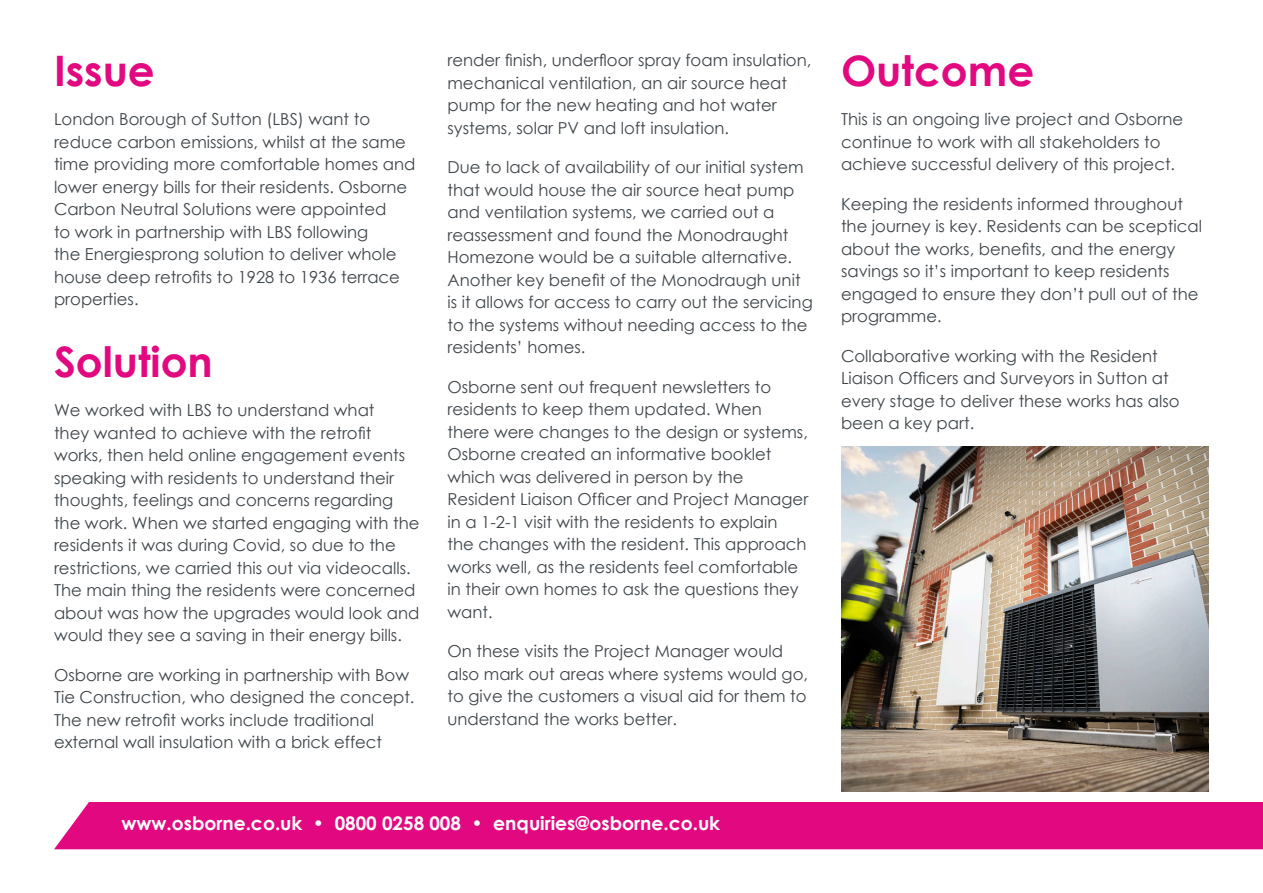
<style>
.page{position:relative;width:1263px;height:893px;background:#fff}
.page>*{position:absolute;margin:0;border:0;box-sizing:border-box;transform-origin:0 0}
.Main_header{font:700 42px "Century Gothic";color:#e20980}
.t1{font:700 18.75px "Century Gothic";color:#fff}
.Bullets{font:16.5px/22.5px "Century Gothic";color:#3f454a}
.Main_body_text{font:16.5px/22.5px "Century Gothic";color:#3f454a}
</style>
<div class="page">
<div style="left:54px;top:802px;width:1209px;height:47px;background:#e20980"></div>
<img style="left:842px;top:446px;width:367px;height:346px">
<p class="Main_header" style="left:54px;top:38px;width:102px">Issue</p>
<p class="Bullets" style="left:54px;top:108px;width:363px">London Borough of Sutton (LBS) want to reduce carbon emissions, whilst at the same time providing more comfortable homes and lower energy bills for their residents. Osborne Carbon Neutral Solutions were appointed<br>to work in partnership with LBS following<br>the Energiesprong solution to deliver whole house deep retrofits to 1928 to 1936 terrace properties.</p>
<p class="Main_header" style="left:54px;top:330px;width:160px">Solution</p>
<p class="Bullets" style="left:54px;top:399px;width:367px">We worked with LBS to understand what<br>they wanted to achieve with the retrofit works, then held online engagement events speaking with residents to understand their thoughts, feelings and concerns regarding the work. When we started engaging with the residents it was during Covid, so due to the restrictions, we carried this out via videocalls.<br>The main thing the residents were concerned about was how the upgrades would look and would they see a saving in their energy bills.</p>
<p class="Bullets" style="left:54px;top:663px;width:362px">Osborne are working in partnership with Bow Tie Construction, who designed the concept.<br>The new retrofit works include traditional external wall insulation with a brick effect</p>
<p class="Bullets" style="left:447px;top:49px;width:365px">render finish, underfloor spray foam insulation, mechanical ventilation, an air source heat pump for the new heating and hot water systems, solar PV and loft insulation.</p>
<p class="Bullets" style="left:447px;top:156px;width:367px">Due to lack of availability of our initial system that would house the air source heat pump and ventilation systems, we carried out a reassessment and found the Monodraught Homezone would be a suitable alternative.<br>Another key benefit of the Monodraugh unit is it allows for access to carry out the servicing to the systems without needing access to the residents’ homes.</p>
<p class="Bullets" style="left:447px;top:375px;width:362px">Osborne sent out frequent newsletters to residents to keep them updated. When<br>there were changes to the design or systems, Osborne created an informative booklet which was delivered in person by the Resident Liaison Officer and Project Manager in a 1-2-1 visit with the residents to explain<br>the changes with the resident. This approach works well, as the residents feel comfortable in their own homes to ask the questions they want.</p>
<p class="Bullets" style="left:447px;top:640px;width:362px">On these visits the Project Manager would also mark out areas where systems would go, to give the customers a visual aid for them to understand the works better.</p>
<p class="t1" style="left:121px;top:809px;width:600px">www.osborne.co.uk • 0800 0258 008 • enquiries@osborne.co.uk</p>
<p class="Main_header" style="left:841px;top:38px;width:195px">Outcome</p>
<p class="Main_body_text" style="left:841px;top:108px;width:344px">This is an ongoing live project and Osborne continue to work with all stakeholders to achieve successful delivery of this project.</p>
<p class="Main_body_text" style="left:841px;top:192px;width:363px">Keeping the residents informed throughout the journey is key. Residents can be sceptical about the works, benefits, and the energy savings so it’s important to keep residents engaged to ensure they don’t pull out of the programme.</p>
<p class="Main_body_text" style="left:841px;top:344px;width:340px">Collaborative working with the Resident Liaison Officers and Surveyors in Sutton at every stage to deliver these works has also been a key part.</p>
</div>
